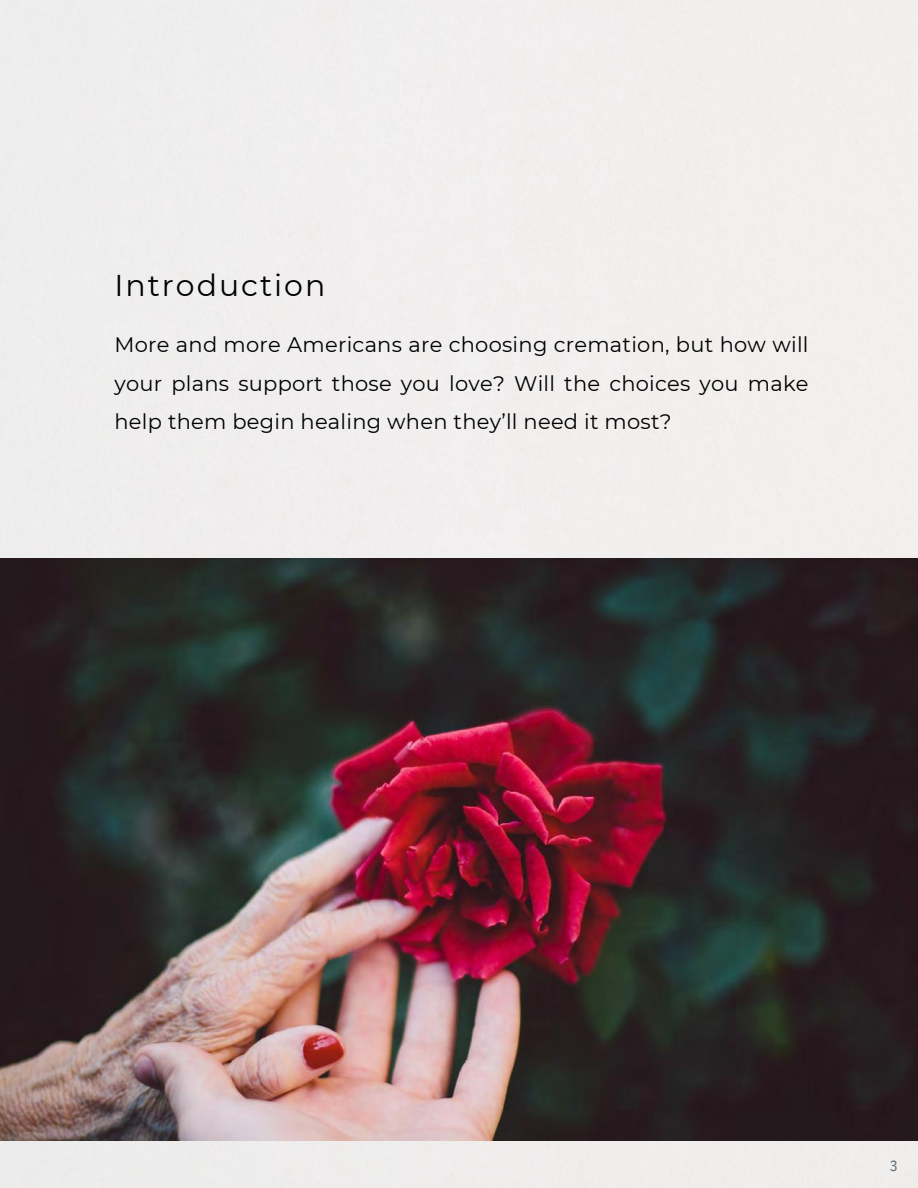
<style>
.page{position:relative;width:918px;height:1188px;background:#f1efee}
.page>*{position:absolute;margin:0;border:0;box-sizing:border-box;transform-origin:0 0}
.t1{font:30px "Montserrat";letter-spacing:.065em;color:#000}
.t2{font:21px/38.2px "Montserrat";letter-spacing:.01em;color:#000;text-align:justify}
.t3{font:15px "IBM Plex Sans Cond";color:#5f6b72}
</style>
<div class="page">
<img style="left:0;top:559px;width:918px;height:582px">
<p class="t1" style="left:114px;top:267px;width:212px">Introduction</p>
<p class="t2" style="left:114px;top:326px;width:696px">More and more Americans are choosing cremation, but how will your plans support those you love? Will the choices you make help them begin healing when they’ll need it most?</p>
<p class="t3" style="left:890px;top:1155px;width:10px">3</p>
</div>
